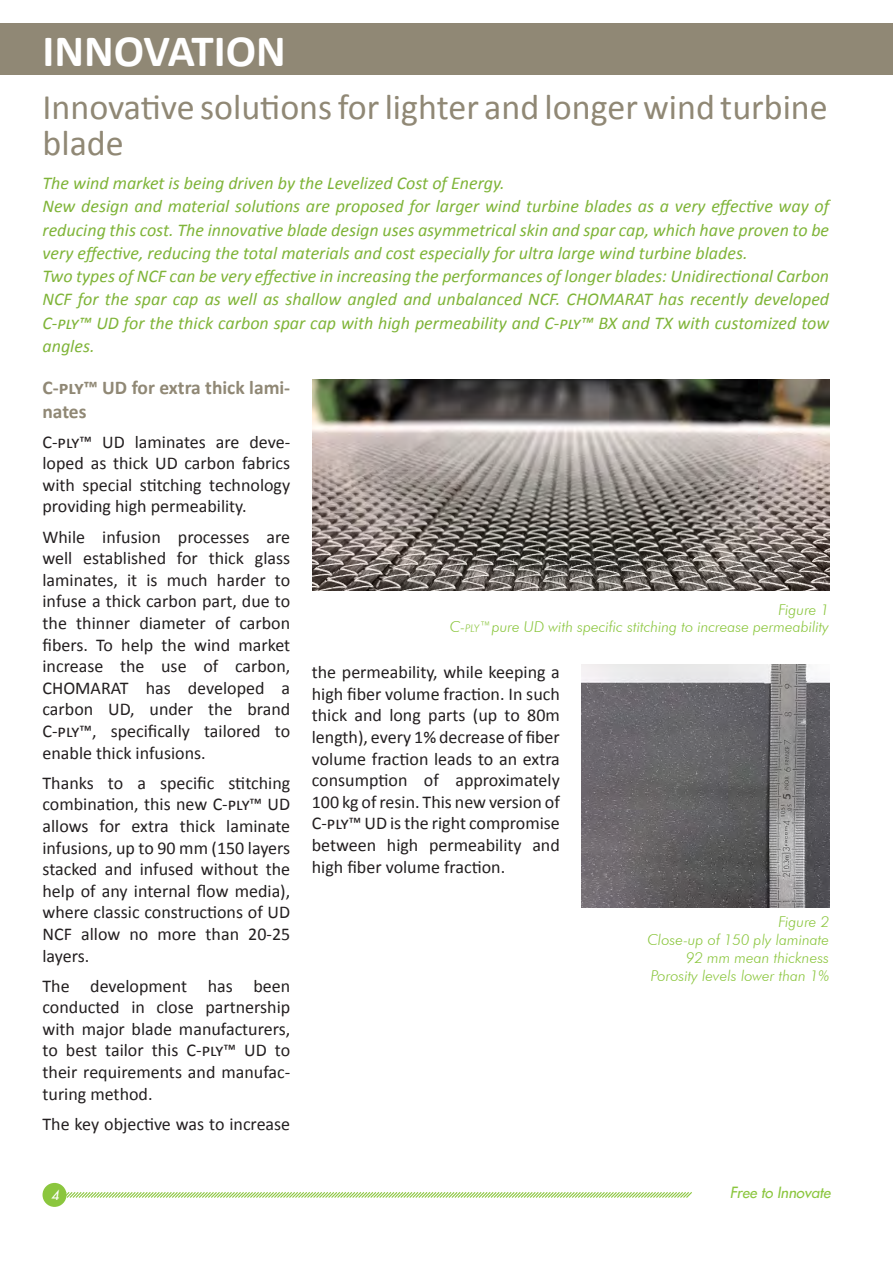
<style>
.page{position:relative;width:893px;height:1263px;background:#fff}
.page>*{position:absolute;margin:0;border:0;box-sizing:border-box;transform-origin:0 0}
.t1{font:700 45px "Calibri";color:#fff}
.t2{font:36px/36px "Calibri";color:#908875}
.titre_de_paragraphe{font:700 19.5px/23.4px "Calibri";color:#908875}
.titre_de_paragraphe-2{font:18px/21.6px "Calibri";color:#231f20;text-align:justify}
.t3{font:italic 18px/23.2px "Calibri";color:#7fb438;text-align:justify}
.Legende{font:italic 300 15px "Futura BT";color:#8bc63e}
.t4{font:italic 15px "Futura 2";color:#8bc63e}
.t5{font:italic 13.5px "Futura 2";color:#fff}
.s1{font-style:inherit}
.s2{font-size:10.5px}
</style>
<div class="page">
<svg style="left:67px;top:1192px;width:625px;height:6px;background:#c9e4a6"></svg>
<div style="left:43px;top:1183px;width:24px;height:24px;background:#8bc63e;border-radius:50%"></div>
<div style="left:0;top:23px;width:893px;height:51px;background:#908875"></div>
<img style="left:313px;top:379px;width:516px;height:211px">
<img style="left:581px;top:665px;width:248px;height:242px">
<p class="t1" style="left:43px;top:22px;width:245px">INNOVATION</p>
<p class="t2" style="left:43px;top:89px;width:787px">Innovative solutions for lighter and longer wind turbine blade</p>
<p class="t3" style="left:43px;top:171px;width:464px">The wind market is being driven by the Levelized Cost of Energy.</p>
<p class="t3" style="left:43px;top:194px;width:790px">New design and material solutions are proposed for larger wind turbine blades as a very effective way of reducing this cost. The innovative blade design uses asymmetrical skin and spar cap, which have proven to be very effective, reducing the total materials and cost especially for ultra large wind turbine blades.</p>
<p class="t3" style="left:43px;top:264px;width:788px">Two types of NCF can be very effective in increasing the performances of longer blades: Unidirectional Carbon NCF for the spar cap as well as shallow angled and unbalanced NCF. CHOMARAT has recently developed C-ply™ UD for the thick carbon spar cap with high permeability and C-ply™ BX and TX with customized tow angles.</p>
<p class="titre_de_paragraphe" style="left:43px;top:376px;width:249px">C-ply™ UD for extra thick lami&shy;nates</p>
<p class="titre_de_paragraphe-2" style="left:43px;top:431px;width:249px">C-ply™ UD laminates are deve&shy;loped as thick UD carbon fabrics with special stitching technology providing high permeability.</p>
<p class="titre_de_paragraphe-2" style="left:43px;top:526px;width:249px">While infusion processes are well established for thick glass laminates, it is much harder to infuse a thick carbon part, due to the thinner diameter of carbon fibers. To help the wind market increase the use of carbon, CHOMARAT has developed a carbon UD, under the brand C-ply™, specifically tailored to enable thick infusions.</p>
<p class="titre_de_paragraphe-2" style="left:43px;top:772px;width:249px">Thanks to a specific stitching combination, this new C-ply™ UD allows for extra thick laminate infusions, up to 90 mm (150 layers stacked and infused without the help of any internal flow media), where classic constructions of UD NCF allow no more than 20-25 layers.</p>
<p class="titre_de_paragraphe-2" style="left:43px;top:975px;width:249px">The development has been conducted in close partnership with major blade manufacturers, to best tailor this C-ply™ UD to their requirements and manufac&shy;turing method.</p>
<p class="titre_de_paragraphe-2" style="left:43px;top:1113px;width:249px">The key objective was to increase</p>
<p class="Legende" style="left:778px;top:600px;width:52px">Figure 1</p>
<p class="Legende" style="left:450px;top:618px;width:381px"><span class="s1">C-</span><span class="s2">ply</span>™pure UD with specific stitching to increase permeability</p>
<p class="titre_de_paragraphe-2" style="left:312px;top:661px;width:250px">the permeability, while keeping a high fiber volume fraction. In such thick and long parts (up to 80m length), every 1% decrease of fiber volume fraction leads to an extra consumption of approximately 100 kg of resin. This new version of C-ply™ UD is the right compromise between high permeability and high fiber volume fraction.</p>
<p class="Legende" style="left:778px;top:913px;width:52px">Figure 2</p>
<p class="Legende" style="left:648px;top:931px;width:183px">Close-up of 150 ply laminate</p>
<p class="Legende" style="left:686px;top:949px;width:144px">92 mm mean thickness</p>
<p class="Legende" style="left:651px;top:967px;width:180px">Porosity levels lower than 1%</p>
<p class="t5" style="left:51px;top:1186px;width:9px">4</p>
<p class="t4" style="left:730px;top:1183px;width:102px">Free to Innovate</p>
</div>
